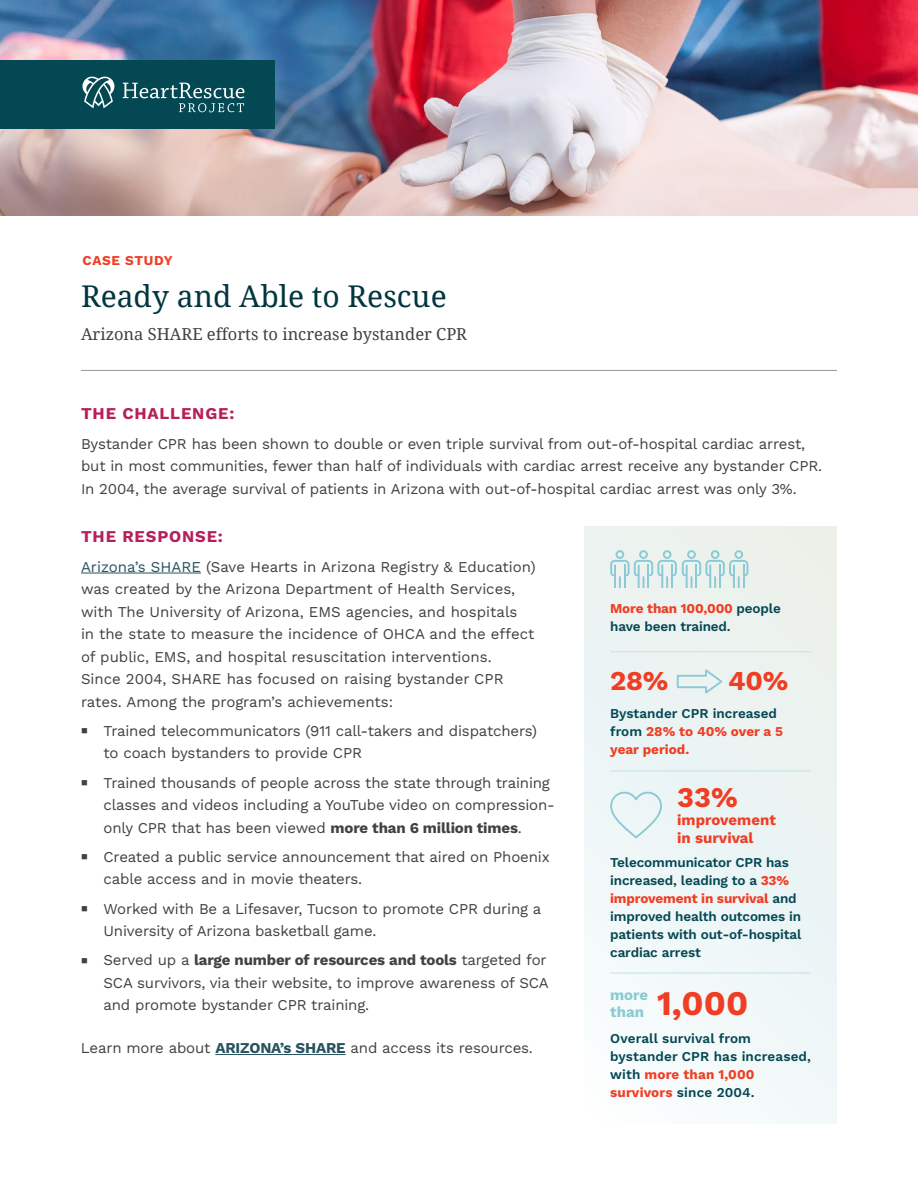
<style>
.page{position:relative;width:918px;height:1188px;background:#fff}
.page>*{position:absolute;margin:0;border:0;box-sizing:border-box;transform-origin:0 0}
.t1{font:700 34.5px "Work Sans";color:#ef3e24}
.t2{font:30px "Noto Serif";color:#01363e}
.t3{font:700 28.5px "Work Sans";color:#ef3e24}
.t4{font:700 27.15px "Work Sans";color:#ef3e24}
.t5{font:16.5px "Noto Serif";color:#414042}
.t6{font:700 16.5px "Work Sans";letter-spacing:.05em;color:#b71f59}
.t7{font:15px/22.5px "Work Sans";letter-spacing:-.01em;color:#414042}
.t8{font:700 15px/18px "Work Sans";color:#ef3e24}
.t9{font:700 15px/16.5px "Work Sans";color:#8bcad5}
.t10{font:600 13.5px/18px "Work Sans";letter-spacing:-.01em;color:#044854}
.t11{font:600 13.5px/18px "Work Sans";letter-spacing:.01em;color:#044854}
.t12{font:700 13.5px "Work Sans";letter-spacing:.05em;color:#ef3e24}
.s1{color:#27525e}
.s2{font-weight:700}
.s3{font-weight:700;color:#27525e}
.s4{font-weight:700;color:#ef3e24}
</style>
<div class="page">
<img style="left:0;top:0;width:918px;height:216px">
<div style="left:0;top:60px;width:274px;height:69px;background:#044854"></div>
<hr style="left:81px;top:573px;width:120px;height:1px;background:#27525e">
<hr style="left:215px;top:1054px;width:131px;height:1px;background:#27525e">
<hr style="left:81px;top:370px;width:756px;height:1px;background:#939598">
<svg style="left:82px;top:77px;width:32px;height:31px"></svg>
<svg style="left:123px;top:83px;width:122px;height:29px"></svg>
<div style="left:584px;top:527px;width:253px;height:596px;background:#edf5f6"></div>
<hr style="left:610px;top:651px;width:201px;height:1px;background:#c4e1e7">
<svg style="left:610px;top:550px;width:138px;height:38px"></svg>
<svg style="left:676px;top:669px;width:47px;height:25px"></svg>
<hr style="left:610px;top:771px;width:201px;height:1px;background:#c4e1e7">
<svg style="left:610px;top:791px;width:52px;height:48px"></svg>
<hr style="left:610px;top:973px;width:201px;height:1px;background:#c4e1e7">
<p class="t12" style="left:82px;top:250px;width:92px">CASE STUDY</p>
<h2 class="t2" style="left:81px;top:275px;width:367px">Ready and Able to Rescue</h2>
<p class="t5" style="left:81px;top:323px;width:388px">Arizona SHARE efforts to increase bystander CPR</p>
<p class="t6" style="left:81px;top:401px;width:155px">THE CHALLENGE:</p>
<p class="t7" style="left:81px;top:432px;width:743px">Bystander CPR has been shown to double or even triple survival from out-of-hospital cardiac arrest, but in most communities, fewer than half of individuals with cardiac arrest receive any bystander CPR.<br>In 2004, the average survival of patients in Arizona with out-of-hospital cardiac arrest was only 3%.</p>
<p class="t6" style="left:81px;top:524px;width:143px">THE RESPONSE:</p>
<p class="t7" style="left:81px;top:555px;width:456px"><span class="s1">Arizona’s SHARE</span> (Save Hearts in Arizona Registry &amp; Education) was created by the Arizona Department of Health Services, with The University of Arizona, EMS agencies, and hospitals<br>in the state to measure the incidence of OHCA and the effect of public, EMS, and hospital resuscitation interventions.<br>Since 2004, SHARE has focused on raising bystander CPR rates. Among the program’s achievements:</p>
<p class="t7" style="left:103px;top:719px;width:435px;text-indent:-22px">■ Trained telecommunicators (911 call-takers and dispatchers) to coach bystanders to provide CPR</p>
<p class="t7" style="left:103px;top:771px;width:453px;text-indent:-22px">■ Trained thousands of people across the state through training classes and videos including a YouTube video on compression&shy;only CPR that has been viewed <span class="s2">more than 6 million times</span>.</p>
<p class="t7" style="left:103px;top:845px;width:448px;text-indent:-22px">■ Created a public service announcement that aired on Phoenix cable access and in movie theaters.</p>
<p class="t7" style="left:103px;top:897px;width:439px;text-indent:-22px">■ Worked with Be a Lifesaver, Tucson to promote CPR during a<br>University of Arizona basketball game.</p>
<p class="t7" style="left:103px;top:948px;width:447px;text-indent:-22px">■ Served up a <span class="s2">large number of resources and tools</span> targeted for<br>SCA survivors, via their website, to improve awareness of SCA and promote bystander CPR training.</p>
<p class="t7" style="left:81px;top:1036px;width:453px">Learn more about <span class="s3">ARIZONA’s SHARE</span> and access its resources.</p>
<p class="t10" style="left:610px;top:599px;width:172px"><span class="s4">More than 100,000</span> people have been trained.</p>
<h3 class="t4" style="left:610px;top:660px;width:60px">28%</h3>
<h3 class="t4" style="left:728px;top:660px;width:62px">40%</h3>
<p class="t10" style="left:610px;top:704px;width:174px">Bystander CPR increased from <span class="s4">28% to 40% over a 5 year period.</span></p>
<h3 class="t3" style="left:677px;top:776px;width:62px">33%</h3>
<p class="t8" style="left:677px;top:810px;width:100px">improvement in survival</p>
<p class="t10" style="left:610px;top:853px;width:193px">Telecommunicator CPR has increased, leading to a <span class="s4">33% improvement in survival</span> and improved health outcomes in patients with out-of-hospital cardiac arrest</p>
<p class="t9" style="left:610px;top:986px;width:40px">more than</p>
<h1 class="t1" style="left:657px;top:978px;width:93px">1,000</h1>
<p class="t11" style="left:610px;top:1028px;width:202px">Overall survival from bystander CPR has increased, with <span class="s4">more than 1,000 survivors</span> since 2004.</p>
</div>
